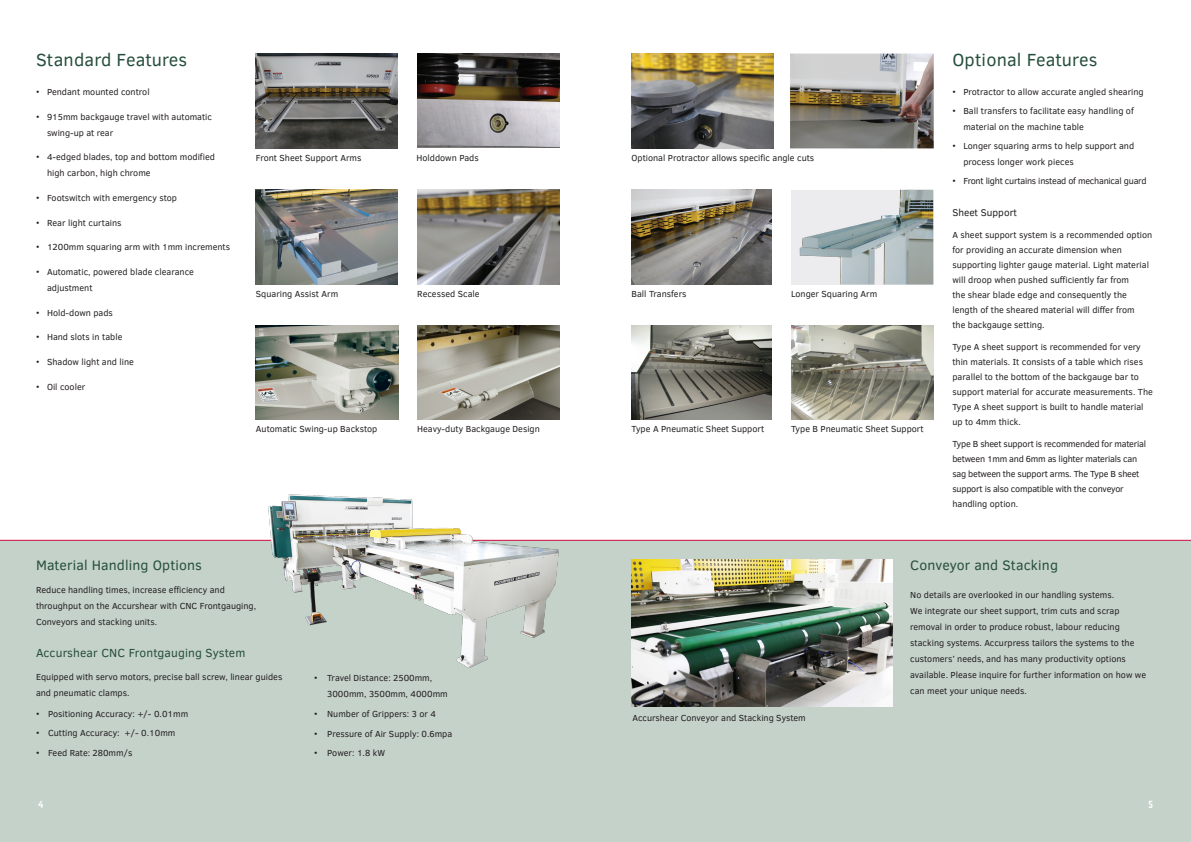
<style>
.page{position:relative;width:1191px;height:842px;background:#fff}
.page>*{position:absolute;margin:0;border:0;box-sizing:border-box;transform-origin:0 0}
.t1{font:18px "Clear Sans";letter-spacing:.01em;color:#264e3d}
.t2{font:14px "Clear Sans";letter-spacing:.01em;color:#264e3d}
.t3{font:12px "Clear Sans";letter-spacing:.01em;color:#264e3d}
.t4{font:10px "Clear Sans";color:#231f20}
.t5{font:9px/16px "Clear Sans";color:#231f20}
.t6{font:9px/15px "Clear Sans";letter-spacing:-.025em;color:#231f20}
.t7{font:9px "Norwester";color:#fff}
</style>
<div class="page">
<div style="left:0;top:540px;width:1191px;height:302px;background:#c5d2ca"></div>
<hr style="left:0;top:540px;width:1191px;height:1px;background:#d20d44">
<img style="left:258px;top:494px;width:311px;height:174px">
<img style="left:631px;top:560px;width:261px;height:146px">
<img style="left:255px;top:190px;width:142px;height:94px">
<img style="left:417px;top:190px;width:142px;height:94px">
<img style="left:255px;top:53px;width:142px;height:95px">
<img style="left:417px;top:325px;width:142px;height:95px">
<img style="left:256px;top:325px;width:142px;height:95px">
<img style="left:417px;top:53px;width:142px;height:95px">
<img style="left:631px;top:53px;width:142px;height:95px">
<img style="left:631px;top:190px;width:141px;height:95px">
<img style="left:631px;top:325px;width:141px;height:95px">
<div style="left:791px;top:190px;width:142px;height:95px;background:#ececee"></div>
<img style="left:800px;top:190px;width:133px;height:95px">
<img style="left:791px;top:325px;width:142px;height:95px">
<img style="left:790px;top:53px;width:144px;height:96px">
<p class="t1" style="left:36px;top:47px;width:153px">Standard Features</p>
<p class="t5" style="left:36px;top:84px;width:115px">• Pendant mounted control</p>
<p class="t5" style="left:47px;top:109px;width:166px;text-indent:-11px">• 915mm backgauge travel with automatic swing-up at rear</p>
<p class="t5" style="left:47px;top:149px;width:169px;text-indent:-11px">• 4-edged blades, top and bottom modified high carbon, high chrome</p>
<p class="t5" style="left:36px;top:190px;width:143px">• Footswitch with emergency stop</p>
<p class="t5" style="left:36px;top:215px;width:87px">• Rear light curtains</p>
<p class="t5" style="left:36px;top:239px;width:196px">• 1200mm squaring arm with 1mm increments</p>
<p class="t5" style="left:47px;top:264px;width:148px;text-indent:-11px">• Automatic, powered blade clearance adjustment</p>
<p class="t5" style="left:36px;top:304px;width:78px">• Hold-down pads</p>
<p class="t5" style="left:36px;top:329px;width:88px">• Hand slots in table</p>
<p class="t5" style="left:36px;top:354px;width:99px">• Shadow light and line</p>
<p class="t5" style="left:36px;top:378px;width:51px">• Oil cooler</p>
<p class="t5" style="left:256px;top:149px;width:107px">Front Sheet Support Arms</p>
<p class="t5" style="left:256px;top:286px;width:84px">Squaring Assist Arm</p>
<p class="t5" style="left:416px;top:149px;width:64px">Holddown Pads</p>
<p class="t5" style="left:417px;top:286px;width:64px">Recessed Scale</p>
<p class="t5" style="left:256px;top:421px;width:123px">Automatic Swing-up Backstop</p>
<p class="t5" style="left:417px;top:421px;width:124px">Heavy-duty Backgauge Design</p>
<p class="t5" style="left:631px;top:149px;width:184px">Optional Protractor allows specific angle cuts</p>
<p class="t5" style="left:631px;top:286px;width:56px">Ball Transfers</p>
<p class="t5" style="left:791px;top:286px;width:88px">Longer Squaring Arm</p>
<p class="t5" style="left:631px;top:421px;width:134px">Type A Pneumatic Sheet Support</p>
<p class="t5" style="left:791px;top:421px;width:134px">Type B Pneumatic Sheet Support</p>
<p class="t1" style="left:952px;top:47px;width:147px">Optional Features</p>
<p class="t5" style="left:952px;top:84px;width:193px">• Protractor to allow accurate angled shearing</p>
<p class="t5" style="left:963px;top:103px;width:172px;text-indent:-11px">• Ball transfers to facilitate easy handling of material on the machine table</p>
<p class="t5" style="left:963px;top:138px;width:172px;text-indent:-11px">• Longer squaring arms to help support and process longer work pieces</p>
<p class="t6" style="left:952px;top:173px;width:196px">• Front light curtains instead of mechanical guard</p>
<p class="t4" style="left:952px;top:206px;width:66px">Sheet Support</p>
<p class="t5" style="left:952px;top:227px;width:201px;line-height:15px">A sheet support system is a recommended option for providing an accurate dimension when supporting lighter gauge material. Light material will droop when pushed sufficiently far from<br>the shear blade edge and consequently the length of the sheared material will differ from<br>the backgauge setting.</p>
<p class="t5" style="left:952px;top:340px;width:202px;line-height:15px">Type A sheet support is recommended for very thin materials. It consists of a table which rises parallel to the bottom of the backgauge bar to support material for accurate measurements. The Type A sheet support is built to handle material up to 4mm thick.</p>
<p class="t6" style="left:952px;top:437px;width:195px">Type B sheet support is recommended for material between 1mm and 6mm as lighter materials can sag between the support arms. The Type B sheet support is also compatible with the conveyor handling option.</p>
<p class="t2" style="left:36px;top:556px;width:167px">Material Handling Options</p>
<p class="t5" style="left:36px;top:582px;width:222px">Reduce handling times, increase efficiency and throughput on the Accurshear with CNC Frontgauging,<br>Conveyors and stacking units.</p>
<p class="t3" style="left:36px;top:645px;width:211px">Accurshear CNC Frontgauging System</p>
<p class="t5" style="left:36px;top:669px;width:248px">Equipped with servo motors, precise ball screw, linear guides and pneumatic clamps.</p>
<p class="t5" style="left:36px;top:705px;width:154px">• Positioning Accuracy: +/- 0.01mm</p>
<p class="t5" style="left:36px;top:725px;width:141px">• Cutting Accuracy: +/- 0.10mm</p>
<p class="t5" style="left:36px;top:745px;width:98px">• Feed Rate: 280mm/s</p>
<p class="t5" style="left:327px;top:670px;width:122px;text-indent:-13px">• Travel Distance: 2500mm,<br>3000mm, 3500mm, 4000mm</p>
<p class="t5" style="left:314px;top:706px;width:123px">• Number of Grippers: 3 or 4</p>
<p class="t5" style="left:314px;top:725px;width:140px">• Pressure of Air Supply: 0.6mpa</p>
<p class="t5" style="left:314px;top:745px;width:72px">• Power: 1.8 kW</p>
<p class="t5" style="left:632px;top:710px;width:175px">Accurshear Conveyor and Stacking System</p>
<p class="t2" style="left:911px;top:556px;width:149px">Conveyor and Stacking</p>
<p class="t5" style="left:911px;top:586px;width:239px">No details are overlooked in our handling systems.<br>We integrate our sheet support, trim cuts and scrap re&shy;moval in order to produce robust, labour reducing stacking systems. Accurpress tailors the systems to the customers’ needs, and has many productivity options available. Please inquire for further information on how we can meet your unique needs.</p>
<p class="t5" style="left:910px;top:618px;width:211px">removal in order to produce robust, labour reducing</p>
<p class="t5" style="left:914px;top:634px;width:221px">tacking systems. Accurpress tailors the systems to the</p>
<p class="t5" style="left:910px;top:650px;width:217px">customers’ needs, and has many productivity options</p>
<p class="t5" style="left:910px;top:666px;width:237px">available. Please inquire for further information on how we</p>
<p class="t5" style="left:910px;top:682px;width:118px">can m et your unique needs.</p>
<p class="t7" style="left:38px;top:800px;width:7px">4</p>
<p class="t7" style="left:1148px;top:800px;width:6px">5</p>
</div>
